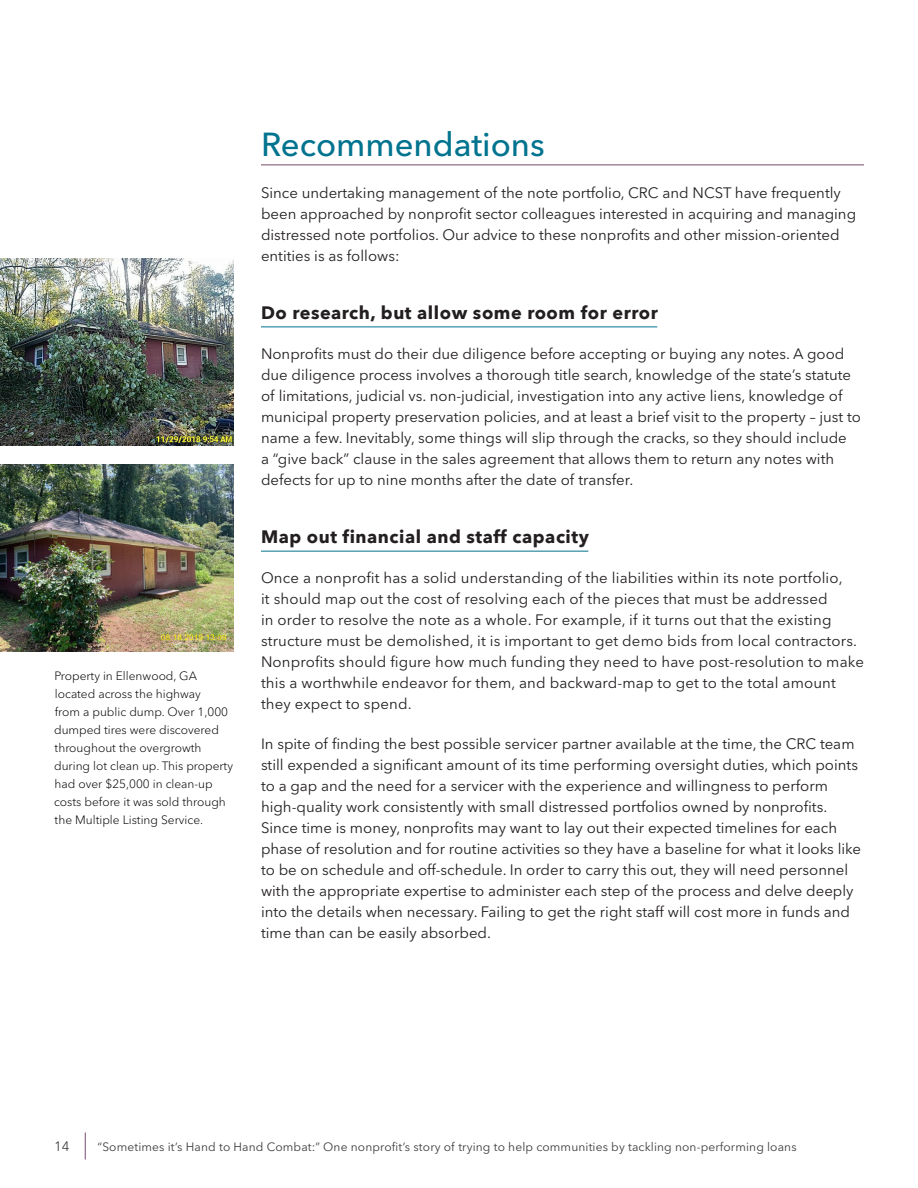
<style>
.page{position:relative;width:918px;height:1188px;background:#fff}
.page>*{position:absolute;margin:0;border:0;box-sizing:border-box;transform-origin:0 0}
.heading1{font:500 33px "Avenir Next LT Pro";color:#00738f}
.heading2{font:700 18px "Avenir Next";letter-spacing:.03em;color:#231f20}
.body{font:15px/21px "Avenir Next LT Pro";color:#231f20}
.t1{font:300 13.5px "Avenir Next LT Pro";color:#231f20}
.t2{font:300 12px/18px "Avenir Next LT Pro";color:#000}
.t3{font:12px "Avenir Next LT Pro";letter-spacing:.01em;color:#3e3e3f}
</style>
<div class="page">
<svg style="left:85px;top:1132px;width:1px;height:28px"></svg>
<hr style="left:261px;top:165px;width:603px;height:1px;background:#784a6b">
<hr style="left:261px;top:327px;width:396px;height:1px;background:#00738f">
<hr style="left:261px;top:551px;width:327px;height:1px;background:#00738f">
<img style="left:0;top:258px;width:234px;height:188px">
<img style="left:0;top:464px;width:234px;height:188px">
<p class="heading1" style="left:261px;top:124px;width:285px">Recommendations</p>
<p class="body" style="left:261px;top:182px;width:597px">Since undertaking management of the note portfolio, CRC and NCST have frequently been approached by nonprofit sector colleagues interested in acquiring and managing distressed note portfolios. Our advice to these nonprofits and other mission-oriented entities is as follows:</p>
<p class="t2" style="left:54px;top:667px;width:180px">Property in Ellenwood, GA located across the highway<br>from a public dump. Over 1,000 dumped tires were discovered throughout the overgrowth during lot clean up. This property had over $25,000 in clean-up costs before it was sold through the Multiple Listing Service.</p>
<p class="heading2" style="left:261px;top:297px;width:398px">Do research, but allow some room for error</p>
<p class="body" style="left:261px;top:343px;width:601px">Nonprofits must do their due diligence before accepting or buying any notes. A good due diligence process involves a thorough title search, knowledge of the state’s statute of limitations, judicial vs. non-judicial, investigation into any active liens, knowledge of municipal property preservation policies, and at least a brief visit to the property – just to name a few. Inevitably, some things will slip through the cracks, so they should include<br>a “give back” clause in the sales agreement that allows them to return any notes with defects for up to nine months after the date of transfer.</p>
<p class="heading2" style="left:261px;top:521px;width:329px">Map out financial and staff capacity</p>
<p class="body" style="left:261px;top:567px;width:604px">Once a nonprofit has a solid understanding of the liabilities within its note portfolio,<br>it should map out the cost of resolving each of the pieces that must be addressed<br>in order to resolve the note as a whole. For example, if it turns out that the existing structure must be demolished, it is important to get demo bids from local contractors.<br>Nonprofits should figure how much funding they need to have post-resolution to make this a worthwhile endeavor for them, and backward-map to get to the total amount they expect to spend.</p>
<p class="body" style="left:261px;top:733px;width:602px">In spite of finding the best possible servicer partner available at the time, the CRC team still expended a significant amount of its time performing oversight duties, which points to a gap and the need for a servicer with the experience and willingness to perform high-quality work consistently with small distressed portfolios owned by nonprofits.<br>Since time is money, nonprofits may want to lay out their expected timelines for each phase of resolution and for routine activities so they have a baseline for what it looks like to be on schedule and off-schedule. In order to carry this out, they will need personnel with the appropriate expertise to administer each step of the process and delve deeply into the details when necessary. Failing to get the right staff will cost more in funds and time than can be easily absorbed.</p>
<p class="t1" style="left:54px;top:1138px;width:17px">14</p>
<p class="t3" style="left:98px;top:1139px;width:701px">“Sometimes it’s Hand to Hand Combat:” One nonprofit’s story of trying to help communities by tackling non-performing loans</p>
</div>
